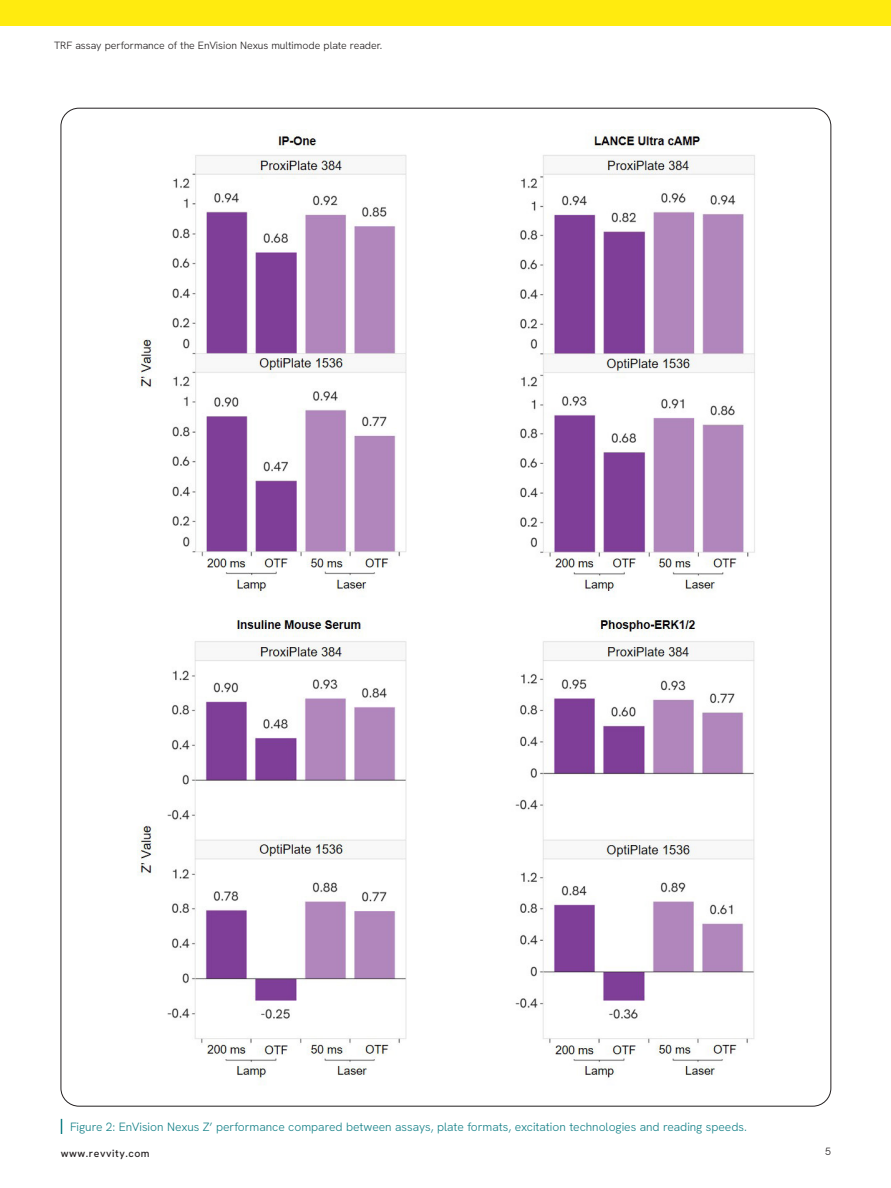
<style>
.page{position:relative;width:891px;height:1188px;background:#fff}
.page>*{position:absolute;margin:0;border:0;box-sizing:border-box;transform-origin:0 0}
.Captions{font:300 12px "Hanken Grotesk";color:#148087}
.Heading_Note{font:300 10.5px "Hanken Grotesk";color:#231f20}
.t1{font:500 10.5px "Hanken Grotesk";letter-spacing:.05em;color:#231f20}
</style>
<div class="page">
<div style="left:0;top:0;width:891px;height:26px;background:#ffeb0f"></div>
<svg style="left:61px;top:1119px;width:1px;height:15px"></svg>
<img style="left:137px;top:134px;width:270px;height:951px">
<img style="left:515px;top:129px;width:240px;height:949px">
<p class="Heading_Note" style="left:54px;top:39px;width:330px">TRF assay performance of the EnVision Nexus multimode plate reader.</p>
<p class="Captions" style="left:70px;top:1119px;width:678px">Figure 2: EnVision Nexus Z’ performance compared between assays, plate formats, excitation technologies and reading speeds.</p>
<p class="t1" style="left:61px;top:1147px;width:90px">www.revvity.com</p>
<p class="Heading_Note" style="left:825px;top:1145px;width:7px">5</p>
</div>
